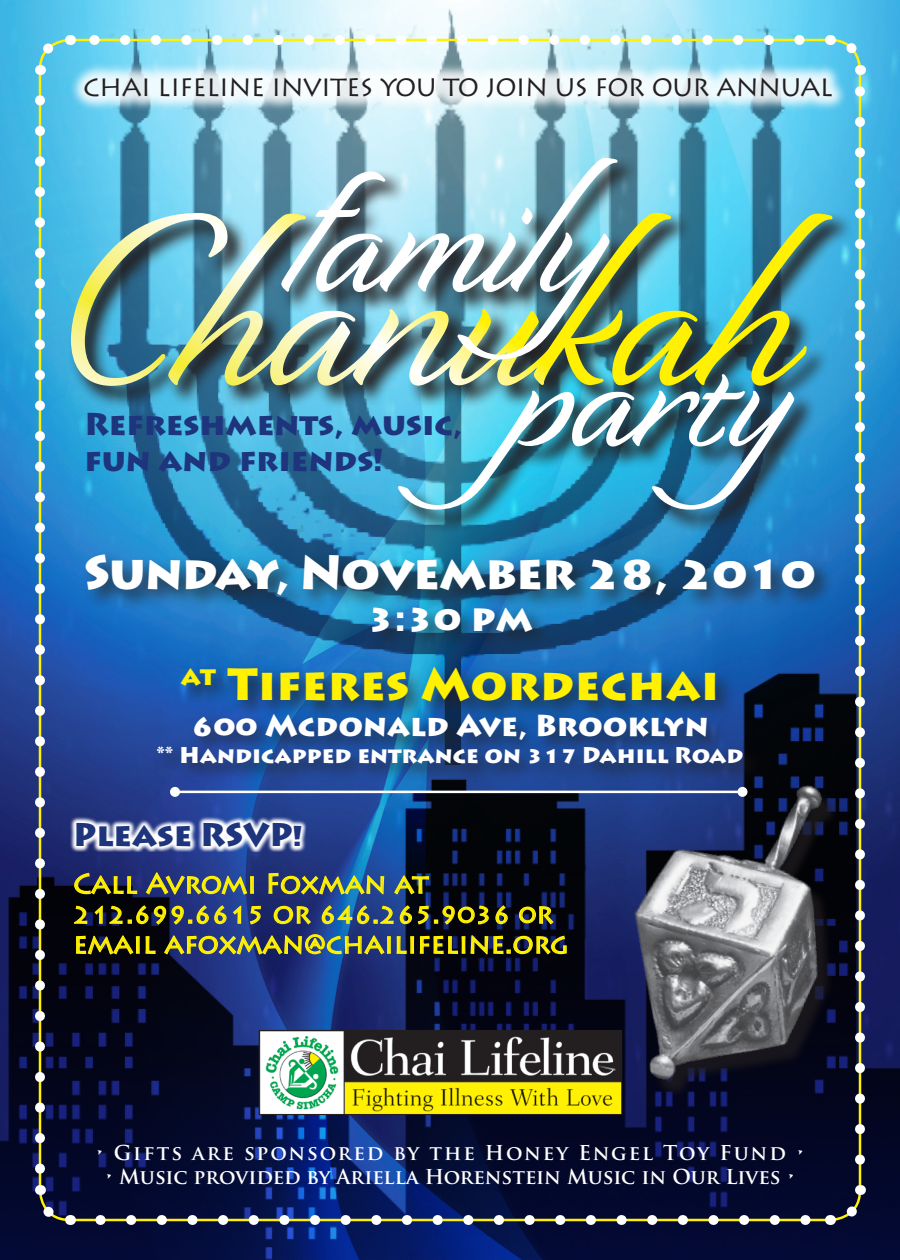
<style>
.page{position:relative;width:900px;height:1260px;background:#fff}
.page>*{position:absolute;margin:0;border:0;box-sizing:border-box;transform-origin:0 0}
.t1{font:198px "Recherche";letter-spacing:-.025em;color:#fff}
.t2{font:185px "Recherche";color:#fff}
.t3{font:900 47.5px "Lithos Pro";letter-spacing:-.02em;color:#fff}
.t4{font:900 45px "Lithos Pro";letter-spacing:.01em;color:#fff101}
.t5{font:900 37.5px "Lithos Pro";color:#fff}
.t6{font:900 32.5px "Lithos Pro";color:#1e357d}
.t7{font:900 31.25px/36px "Lithos Pro";color:#1e357d}
.t8{font:900 30px "Lithos Pro";color:#fff}
.t9{font:27.5px/30px "Lithos Pro";color:#fff101}
.t10{font:25px "Lithos Pro";letter-spacing:-.02em;color:#231f20}
.t11{font:900 22.5px "Lithos Pro";color:#fff}
.t12{font:700 20px "Trajan Pro";color:#fff}
.t13{font:700 20px "Trajan Pro";letter-spacing:.1em;color:#fff}
</style>
<div class="page">
<img style="left:0;top:0;width:900px;height:1260px">
<img style="left:88px;top:0;width:722px;height:550px">
<div style="left:81px;top:550px;width:753px;height:234px;background:#231f20;opacity:.75"></div>
<div style="left:67px;top:59px;width:779px;height:52px;background:#fff;opacity:.86"></div>
<img style="left:261px;top:1032px;width:359px;height:81px">
<div style="left:259px;top:1030px;width:363px;height:85px;border:1px solid #231f20"></div>
<img style="left:592px;top:745px;width:263px;height:365px">
<svg style="left:35px;top:100px;width:10px;height:1075px"></svg>
<svg style="left:100px;top:1215px;width:715px;height:10px"></svg>
<svg style="left:855px;top:85px;width:10px;height:1075px"></svg>
<svg style="left:85px;top:35px;width:715px;height:10px"></svg>
<svg style="left:29px;top:34px;width:33px;height:41px"></svg>
<svg style="left:34px;top:1185px;width:37px;height:46px;background:#2f3350"></svg>
<svg style="left:838px;top:1185px;width:33px;height:41px"></svg>
<svg style="left:829px;top:29px;width:37px;height:46px;background:#6fcce6"></svg>
<div style="left:65px;top:153px;width:788px;height:379px;background:#231f20;opacity:.98"></div>
<img style="left:56px;top:157px;width:777px;height:354px">
<hr style="left:175px;top:791px;width:567px;height:2px;background:#fff">
<div style="left:170px;top:787px;width:10px;height:10px;background:#fff;border-radius:50%"></div>
<div style="left:738px;top:787px;width:10px;height:10px;background:#fff;border-radius:50%"></div>
<svg style="left:67px;top:815px;width:239px;height:37px"></svg>
<svg style="left:73px;top:865px;width:494px;height:92px;background:#364045"></svg>
<p class="t10" style="left:83px;top:73px;width:747px">Chai Lifeline invites you to join us for our annual</p>
<h1 class="t1" style="left:287px;top:107px;width:314px">family</h1>
<h2 class="t2" style="left:506px;top:273px;width:280px">party</h2>
<p class="t7" style="left:84px;top:407px;width:380px">Refreshments, music, fun and friends!</p>
<h3 class="t3" style="left:84px;top:543px;width:733px">Sunday, November 28, 2010</h3>
<h3 class="t5" style="left:367px;top:595px;width:168px">3:30 pm</h3>
<h3 class="t4" style="left:181px;top:657px;width:540px"><sup>at</sup> Tiferes Mordechai</h3>
<p class="t8" style="left:191px;top:707px;width:519px">600 Mcdonald Ave, Brooklyn</p>
<p class="t11" style="left:156px;top:742px;width:589px">** Handicapped entrance on 317 Dahill Road</p>
<p class="t6" style="left:73px;top:814px;width:231px">Please RSVP!</p>
<p class="t9" style="left:73px;top:869px;width:497px">Call Avromi F oxman at<br>212.699.6615 or 646.265.9036 0r email afoxman@chailifeline.org</p>
<p class="t13" style="left:95px;top:1140px;width:711px">• Gifts are sponsored by the Honey Engel Toy Fund •</p>
<p class="t12" style="left:105px;top:1164px;width:692px">• Music provided by Ariella Horenstein Music in Our Lives •</p>
</div>
